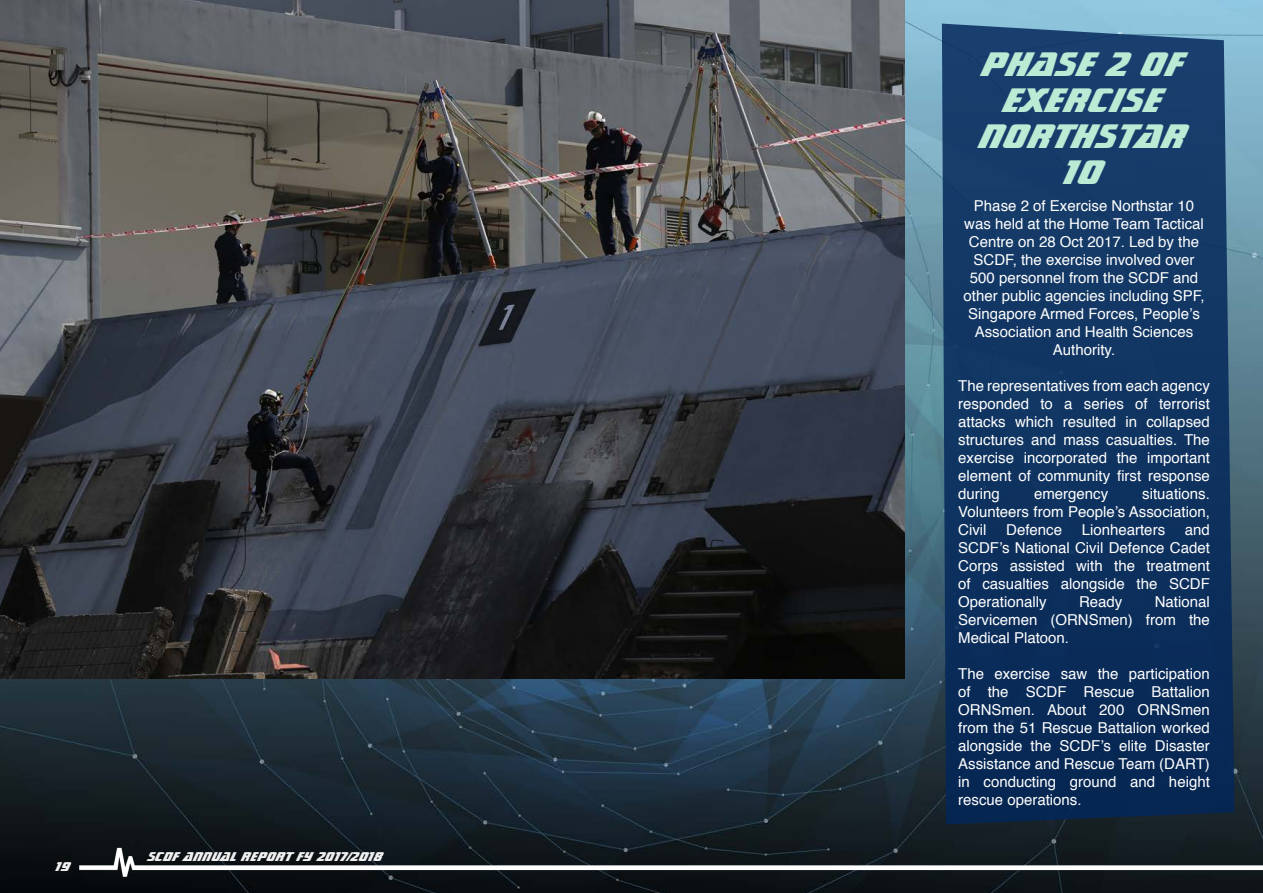
<style>
.page{position:relative;width:1263px;height:893px;background:#fff}
.page>*{position:absolute;margin:0;border:0;box-sizing:border-box;transform-origin:0 0}
.t1{font:800 36px/36px "Star Trek Gen BT";color:#baebd5;text-align:center}
.t2{font:15px/18px "Helvetica";color:#fff;text-align:justify}
.t3{font:800 13.5px "Star Trek Gen BT";color:#f0f0f1}
</style>
<div class="page">
<img style="left:0;top:0;width:1263px;height:893px">
<img style="left:0;top:0;width:904px;height:678px">
<svg style="left:942px;top:24px;width:292px;height:800px;background:#123662"></svg>
<img style="left:0;top:839px;width:1263px;height:53px">
<p class="t3" style="left:56px;top:857px;width:16px">19</p>
<p class="t3" style="left:148px;top:848px;width:237px">SCDF ANNUAL REPORT FY 2017/2018</p>
<p class="t1" style="left:980px;top:44px;width:209px">PHASE 2 OF<br>EXERCISE<br>NORTHSTAR<br>10</p>
<p class="t2" style="left:963px;top:197px;width:242px;text-align:center">Phase 2 of Exercise Northstar 10 was held at the Home Team Tactical<br>Centre on 28 Oct 2017. Led by the<br>SCDF, the exercise involved over<br>500 personnel from the SCDF and other public agencies including SPF,<br>Singapore Armed Forces, People’s<br>Association and Health Sciences<br>Authority.</p>
<p class="t2" style="left:958px;top:377px;width:253px">The representatives from each agency responded to a series of terrorist attacks which resulted in collapsed structures and mass casualties. The exercise incorporated the important element of community first response during</p>
<p class="t2" style="left:958px;top:485px;width:253px;text-indent:184px">situations.<br>Volunteers from People’s Association, Civil</p>
<p class="t2" style="left:1034px;top:485px;width:76px">emergency</p>
<p class="t2" style="left:1006px;top:521px;width:57px">Defence</p>
<p class="t2" style="left:1082px;top:521px;width:85px">Lionhearters</p>
<p class="t2" style="left:958px;top:521px;width:253px;text-indent:227px">and SCDF’s National Civil Defence Cadet Corps assisted with the treatment of casualties alongside the SCDF Operationally</p>
<p class="t2" style="left:1079px;top:593px;width:45px">Ready</p>
<p class="t2" style="left:958px;top:593px;width:253px;text-indent:197px">National Servicemen (ORNSmen) from the Medical Platoon.</p>
<p class="t2" style="left:958px;top:665px;width:253px">The exercise saw the participation of the SCDF Rescue Battalion ORNSmen. About 200 ORNSmen from the 51 Rescue Battalion worked alongside the SCDF’s elite Disaster Assistance and Rescue Team (DART) in conducting ground and height rescue operations.</p>
</div>
